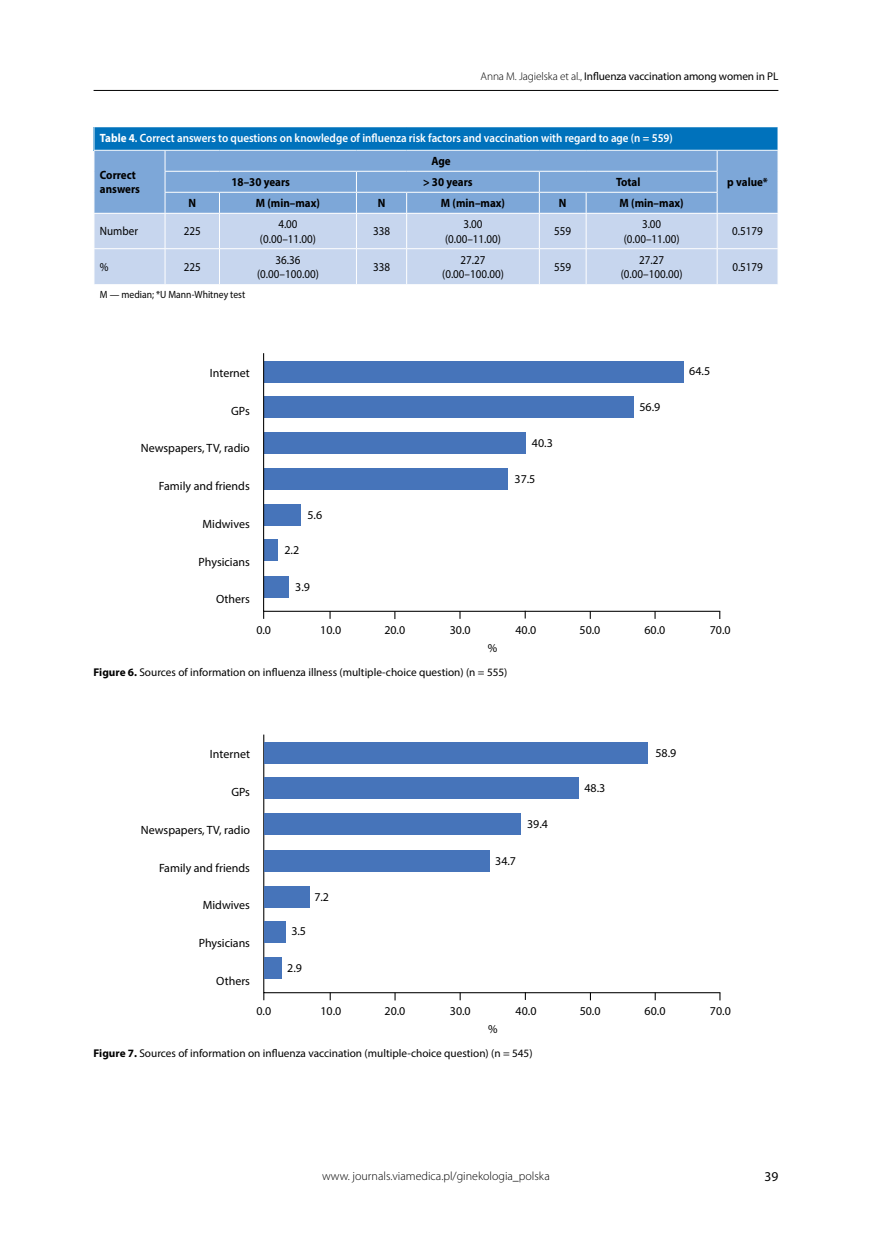
<style>
.page{position:relative;width:872px;height:1234px;background:#fff}
.page>*{position:absolute;margin:0;border:0;box-sizing:border-box;transform-origin:0 0}
.t1{font:13.5px "Myriad Pro";color:#000}
.t2{font:12px "Myriad Pro";color:#000}
.t3{font:12px/14.4px "Myriad Pro";color:#000;text-align:center;scale:.92 1}
.t4{font:600 12px "Myriad Pro";color:#fff;scale:.92 1}
.t5{font:700 12px/14.4px "Myriad Pro";color:#000;scale:.92 1}
.t6{font:300 12px "Myriad Pro";color:#000}
.t7{font:11.25px "Myriad Pro";color:#000}
.t8{font:10.5px "Myriad Pro";color:#000;scale:.92 1}
.s1{font-weight:300}
.s2{font-weight:700}
</style>
<div class="page">
<hr style="left:94px;top:90px;width:684px;height:1px;background:#000">
<div style="left:94px;top:127px;width:684px;height:23px;background:#0072bc"></div>
<div style="left:95px;top:151px;width:682px;height:62px;background:#7da7d8"></div>
<div style="left:95px;top:214px;width:682px;height:70px;background:#c7d6ee"></div>
<hr style="left:165px;top:171px;width:54px;height:1px;background:#fff">
<hr style="left:219px;top:171px;width:137px;height:1px;background:#fff">
<hr style="left:356px;top:171px;width:50px;height:1px;background:#fff">
<hr style="left:406px;top:171px;width:133px;height:1px;background:#fff">
<hr style="left:539px;top:171px;width:47px;height:1px;background:#fff">
<hr style="left:586px;top:171px;width:131px;height:1px;background:#fff">
<hr style="left:165px;top:192px;width:54px;height:1px;background:#fff">
<svg style="left:165px;top:151px;width:1px;height:62px"></svg>
<hr style="left:219px;top:192px;width:137px;height:1px;background:#fff">
<svg style="left:219px;top:193px;width:1px;height:20px"></svg>
<hr style="left:356px;top:192px;width:50px;height:1px;background:#fff">
<svg style="left:356px;top:172px;width:1px;height:41px"></svg>
<hr style="left:406px;top:192px;width:133px;height:1px;background:#fff">
<svg style="left:406px;top:193px;width:1px;height:20px"></svg>
<hr style="left:539px;top:192px;width:47px;height:1px;background:#fff">
<svg style="left:539px;top:172px;width:1px;height:41px"></svg>
<hr style="left:586px;top:192px;width:131px;height:1px;background:#fff">
<svg style="left:586px;top:193px;width:1px;height:20px"></svg>
<svg style="left:717px;top:151px;width:1px;height:62px"></svg>
<hr style="left:165px;top:214px;width:1px;height:34px;background:#fff">
<hr style="left:219px;top:214px;width:1px;height:34px;background:#fff">
<hr style="left:356px;top:214px;width:1px;height:34px;background:#fff">
<hr style="left:406px;top:214px;width:1px;height:34px;background:#fff">
<hr style="left:539px;top:214px;width:1px;height:34px;background:#fff">
<hr style="left:586px;top:214px;width:1px;height:34px;background:#fff">
<hr style="left:717px;top:214px;width:1px;height:34px;background:#fff">
<hr style="left:94px;top:248px;width:71px;height:1px;background:#fff">
<hr style="left:165px;top:248px;width:54px;height:1px;background:#fff">
<hr style="left:165px;top:249px;width:1px;height:35px;background:#fff">
<hr style="left:219px;top:248px;width:137px;height:1px;background:#fff">
<hr style="left:219px;top:249px;width:1px;height:35px;background:#fff">
<hr style="left:356px;top:248px;width:50px;height:1px;background:#fff">
<hr style="left:356px;top:249px;width:1px;height:35px;background:#fff">
<hr style="left:406px;top:248px;width:133px;height:1px;background:#fff">
<hr style="left:406px;top:249px;width:1px;height:35px;background:#fff">
<hr style="left:539px;top:248px;width:47px;height:1px;background:#fff">
<hr style="left:539px;top:249px;width:1px;height:35px;background:#fff">
<hr style="left:586px;top:248px;width:131px;height:1px;background:#fff">
<hr style="left:586px;top:249px;width:1px;height:35px;background:#fff">
<hr style="left:717px;top:248px;width:61px;height:1px;background:#fff">
<hr style="left:717px;top:249px;width:1px;height:35px;background:#fff">
<svg style="left:94px;top:127px;width:1px;height:86px"></svg>
<svg style="left:777px;top:127px;width:1px;height:86px"></svg>
<svg style="left:263px;top:353px;width:458px;height:259px"></svg>
<svg style="left:524px;top:610px;width:2px;height:8px"></svg>
<svg style="left:263px;top:734px;width:458px;height:259px"></svg>
<div style="left:264px;top:741px;width:384px;height:22px;background:#4674ba"></div>
<div style="left:264px;top:777px;width:315px;height:22px;background:#4674ba"></div>
<div style="left:264px;top:813px;width:257px;height:22px;background:#4674ba"></div>
<div style="left:264px;top:849px;width:226px;height:22px;background:#4674ba"></div>
<div style="left:264px;top:885px;width:46px;height:22px;background:#4674ba"></div>
<div style="left:264px;top:920px;width:22px;height:22px;background:#4674ba"></div>
<div style="left:264px;top:956px;width:18px;height:22px;background:#4674ba"></div>
<svg style="left:459px;top:992px;width:2px;height:8px"></svg>
<p class="t7" style="left:480px;top:70px;width:299px"><span class="s1">Anna M. Jagielska et al.,</span> Influenza vaccination among women in PL</p>
<p class="t4" style="left:100px;top:130px;width:624px"><span class="s2">Table 4</span>. Correct answers to questions on knowledge of influenza risk factors and vaccination with regard to age (n = 559)</p>
<p class="t5" style="left:100px;top:167px;width:45px">Correct answers</p>
<p class="t5" style="left:431px;top:154px;width:23px">Age</p>
<p class="t5" style="left:231px;top:175px;width:65px">18–30 years</p>
<p class="t5" style="left:423px;top:175px;width:55px">&gt; 30 years</p>
<p class="t5" style="left:616px;top:175px;width:28px">Total</p>
<p class="t5" style="left:727px;top:175px;width:46px">p value*</p>
<p class="t5" style="left:188px;top:195px;width:10px">N</p>
<p class="t5" style="left:256px;top:195px;width:71px">M (min–max)</p>
<p class="t5" style="left:378px;top:195px;width:10px">N</p>
<p class="t5" style="left:441px;top:195px;width:71px">M (min–max)</p>
<p class="t5" style="left:559px;top:195px;width:10px">N</p>
<p class="t5" style="left:619px;top:195px;width:71px">M (min–max)</p>
<p class="t3" style="left:100px;top:224px;width:43px">Number</p>
<p class="t3" style="left:184px;top:224px;width:20px">225</p>
<p class="t3" style="left:260px;top:217px;width:62px">4.00 (0.00–11.00)</p>
<p class="t3" style="left:373px;top:224px;width:20px">338</p>
<p class="t3" style="left:445px;top:217px;width:62px">3.00 (0.00–11.00)</p>
<p class="t3" style="left:554px;top:224px;width:20px">559</p>
<p class="t3" style="left:623px;top:217px;width:62px">3.00 (0.00–11.00)</p>
<p class="t3" style="left:732px;top:224px;width:35px">0.5179</p>
<p class="t3" style="left:100px;top:259px;width:11px">%</p>
<p class="t3" style="left:184px;top:259px;width:20px">225</p>
<p class="t3" style="left:257px;top:252px;width:69px">36.36 (0.00–100.00)</p>
<p class="t3" style="left:373px;top:259px;width:20px">338</p>
<p class="t3" style="left:442px;top:252px;width:69px">27.27 (0.00–100.00)</p>
<p class="t3" style="left:554px;top:259px;width:20px">559</p>
<p class="t3" style="left:621px;top:252px;width:69px">27.27 (0.00–100.00)</p>
<p class="t3" style="left:732px;top:259px;width:35px">0.5179</p>
<p class="t8" style="left:100px;top:288px;width:159px">M — median; *U Mann-Whitney test</p>
<p class="t2" style="left:210px;top:365px;width:42px">Internet</p>
<p class="t2" style="left:231px;top:403px;width:20px">GPs</p>
<p class="t2" style="left:141px;top:441px;width:111px">Newspapers, TV, radio</p>
<p class="t2" style="left:159px;top:478px;width:92px">Family and friends</p>
<p class="t2" style="left:202px;top:516px;width:49px">Midwives</p>
<p class="t2" style="left:199px;top:554px;width:53px">Physicians</p>
<p class="t2" style="left:216px;top:591px;width:35px">Others</p>
<p class="t2" style="left:307px;top:507px;width:16px">5.6</p>
<p class="t2" style="left:284px;top:542px;width:16px">2.2</p>
<p class="t2" style="left:295px;top:579px;width:16px">3.9</p>
<p class="t2" style="left:532px;top:435px;width:22px">40.3</p>
<p class="t2" style="left:514px;top:471px;width:22px">37.5</p>
<p class="t2" style="left:639px;top:399px;width:22px">56.9</p>
<p class="t2" style="left:689px;top:364px;width:22px">64.5</p>
<p class="t2" style="left:256px;top:622px;width:16px">0.0</p>
<p class="t2" style="left:320px;top:622px;width:22px">10.0</p>
<p class="t2" style="left:384px;top:622px;width:22px">20.0</p>
<p class="t2" style="left:450px;top:622px;width:22px">30.0</p>
<p class="t2" style="left:515px;top:622px;width:22px">40.0</p>
<p class="t2" style="left:579px;top:622px;width:22px">50.0</p>
<p class="t2" style="left:644px;top:622px;width:22px">60.0</p>
<p class="t2" style="left:710px;top:622px;width:22px">70.0</p>
<p class="t2" style="left:488px;top:640px;width:11px">%</p>
<p class="t7" style="left:94px;top:665px;width:415px"><span class="s2">Figure 6.</span> Sources of information on influenza illness (multiple-choice question) (n = 555)</p>
<p class="t2" style="left:210px;top:746px;width:42px">Internet</p>
<p class="t2" style="left:231px;top:784px;width:20px">GPs</p>
<p class="t2" style="left:141px;top:822px;width:111px">Newspapers, TV, radio</p>
<p class="t2" style="left:159px;top:859px;width:92px">Family and friends</p>
<p class="t2" style="left:203px;top:897px;width:49px">Midwives</p>
<p class="t2" style="left:199px;top:935px;width:53px">Physicians</p>
<p class="t2" style="left:216px;top:973px;width:35px">Others</p>
<p class="t2" style="left:314px;top:889px;width:16px">7.2</p>
<p class="t2" style="left:291px;top:923px;width:16px">3.5</p>
<p class="t2" style="left:287px;top:960px;width:16px">2.9</p>
<p class="t2" style="left:495px;top:853px;width:22px">34.7</p>
<p class="t2" style="left:527px;top:816px;width:22px">39.4</p>
<p class="t2" style="left:584px;top:780px;width:22px">48.3</p>
<p class="t2" style="left:655px;top:745px;width:22px">58.9</p>
<p class="t2" style="left:256px;top:1003px;width:16px">0.0</p>
<p class="t2" style="left:320px;top:1003px;width:22px">10.0</p>
<p class="t2" style="left:384px;top:1003px;width:22px">20.0</p>
<p class="t2" style="left:450px;top:1003px;width:22px">30.0</p>
<p class="t2" style="left:515px;top:1003px;width:22px">40.0</p>
<p class="t2" style="left:579px;top:1003px;width:22px">50.0</p>
<p class="t2" style="left:644px;top:1003px;width:22px">60.0</p>
<p class="t2" style="left:710px;top:1003px;width:22px">70.0</p>
<p class="t2" style="left:488px;top:1021px;width:11px">%</p>
<p class="t7" style="left:94px;top:1046px;width:440px"><span class="s2">Figure 7.</span> Sources of information on influenza vaccination (multiple-choice question) (n = 545)</p>
<p class="t6" style="left:322px;top:1169px;width:229px">www. journals.viamedica.pl/ginekologia_polska</p>
<p class="t1" style="left:764px;top:1168px;width:15px">39</p>
</div>
